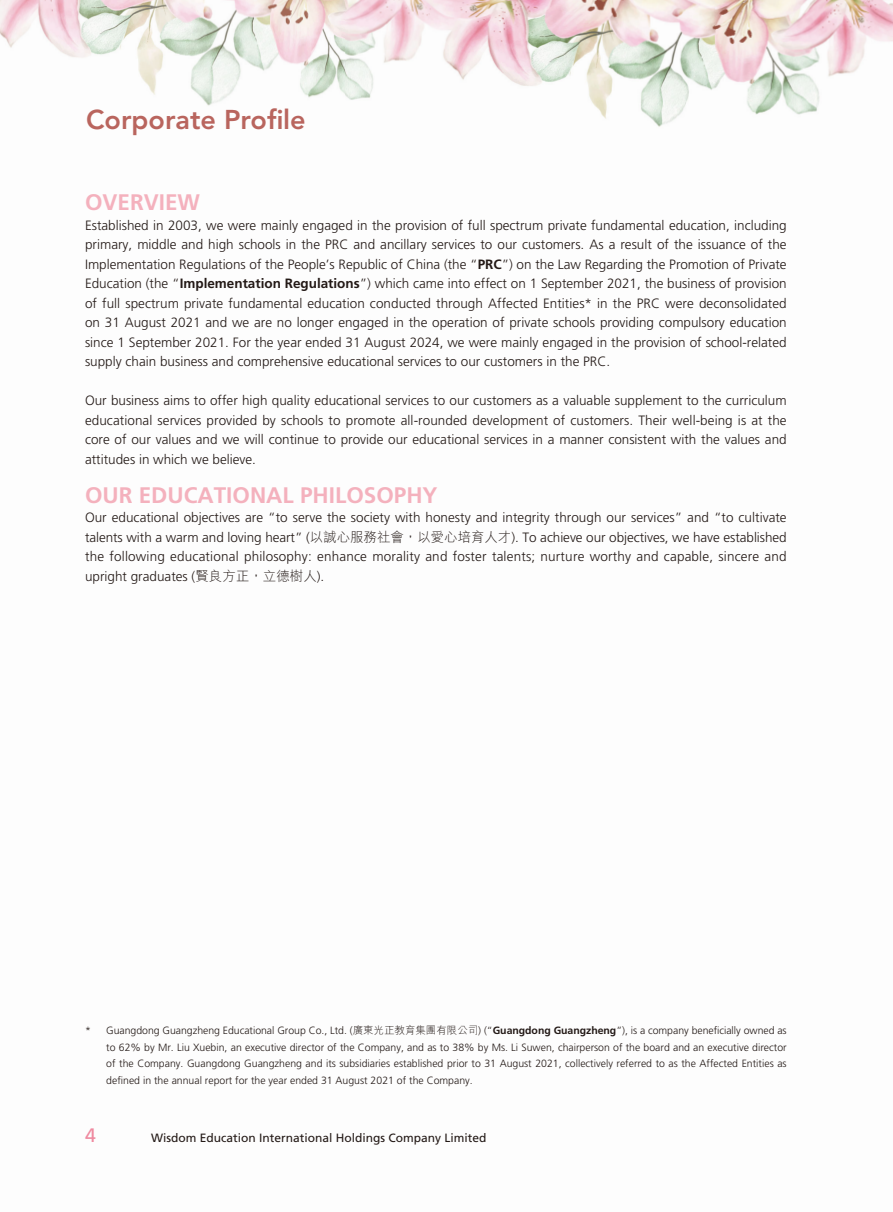
<style>
.page{position:relative;width:893px;height:1212px;background:#fff}
.page>*{position:absolute;margin:0;border:0;box-sizing:border-box;transform-origin:0 0}
.t1{font:800 27px "Avenir LT Std";color:#b9655e}
.t2{font:700 22.5px "Frutiger LT Std";color:#f4b1bd}
.t3{font:19.5px "Frutiger LT Std";color:#ef8aa0}
.t4{font:300 13.5px/19.5px "Frutiger LT Std";color:#231916;text-align:justify}
.t5{font:12px "Frutiger LT Std";color:#231916}
.t6{font:300 10.5px/16.5px "Frutiger LT Std";color:#231916;text-align:justify}
.s1{font-weight:700}
.s2{font-family:"M Hei HK Light E Ten B5 H";font-weight:400}
</style>
<div class="page">
<img style="left:0;top:0;width:345px;height:106px">
<img style="left:345px;top:0;width:548px;height:127px">
<h1 class="t1" style="left:86px;top:106px;width:221px">Corporate Profile</h1>
<h2 class="t2" style="left:85px;top:191px;width:117px">OVERVIEW</h2>
<p class="t4" style="left:85px;top:216px;width:703px">Established in 2003, we were mainly engaged in the provision of full spectrum private fundamental education, including primary, middle and high schools in the PRC and ancillary services to our customers. As a result of the issuance of the Implementation Regulations of the People’s Republic of China (the “<span class="s1">PRC</span>”) on the Law Regarding the Promotion of Private Education (the “<span class="s1">Implementation Regulations</span>”) which came into effect on 1 September 2021, the business of provision of full spectrum private fundamental education conducted through Affected Entities* in the PRC were deconsolidated on 31 August 2021 and we are no longer engaged in the operation of private schools providing compulsory education since 1 September 2021. For the year ended 31 August 2024, we were mainly engaged in the provision of school-related supply chain business and comprehensive educational services to our customers in the PRC.</p>
<p class="t4" style="left:85px;top:391px;width:703px">Our business aims to offer high quality educational services to our customers as a valuable supplement to the curriculum educational services provided by schools to promote all-rounded development of customers. Their well-being is at the core of our values and we will continue to provide our educational services in a manner consistent with the values and attitudes in which we believe.</p>
<h2 class="t2" style="left:85px;top:484px;width:354px">OUR EDUCATIONAL PHILOSOPHY</h2>
<p class="t4" style="left:85px;top:508px;width:703px">Our educational objectives are “to serve the society with honesty and integrity through our services” and “to cultivate talents with a warm and loving heart” (<span class="s2">以誠心服務社會，以愛心培育人才</span>). To achieve our objectives, we have established the following educational philosophy: enhance morality and foster talents; nurture worthy and capable, sincere and upright graduates (<span class="s2">賢良方正，立德樹人</span>).</p>
<p class="t6" style="left:106px;top:1023px;width:682px;text-indent:-21px">* Guangdong Guangzheng Educational Group Co., Ltd. (<span class="s2">廣東光正教育集團有限公司</span>) (“<span class="s1">Guangdong Guangzheng</span>”), is a company beneficially owned as to 62% by Mr. Liu Xuebin, an executive director of the Company, and as to 38% by Ms. Li Suwen, chairperson of the board and an executive director of the Company. Guangdong Guangzheng and its subsidiaries established prior to 31 August 2021, collectively referred to as the Affected Entities as defined in the annual report for the year ended 31 August 2021 of the Company.</p>
<h3 class="t3" style="left:85px;top:1126px;width:12px">4</h3>
<p class="t5" style="left:151px;top:1132px;width:337px">Wisdom Education International Holdings Company Limited</p>
</div>
